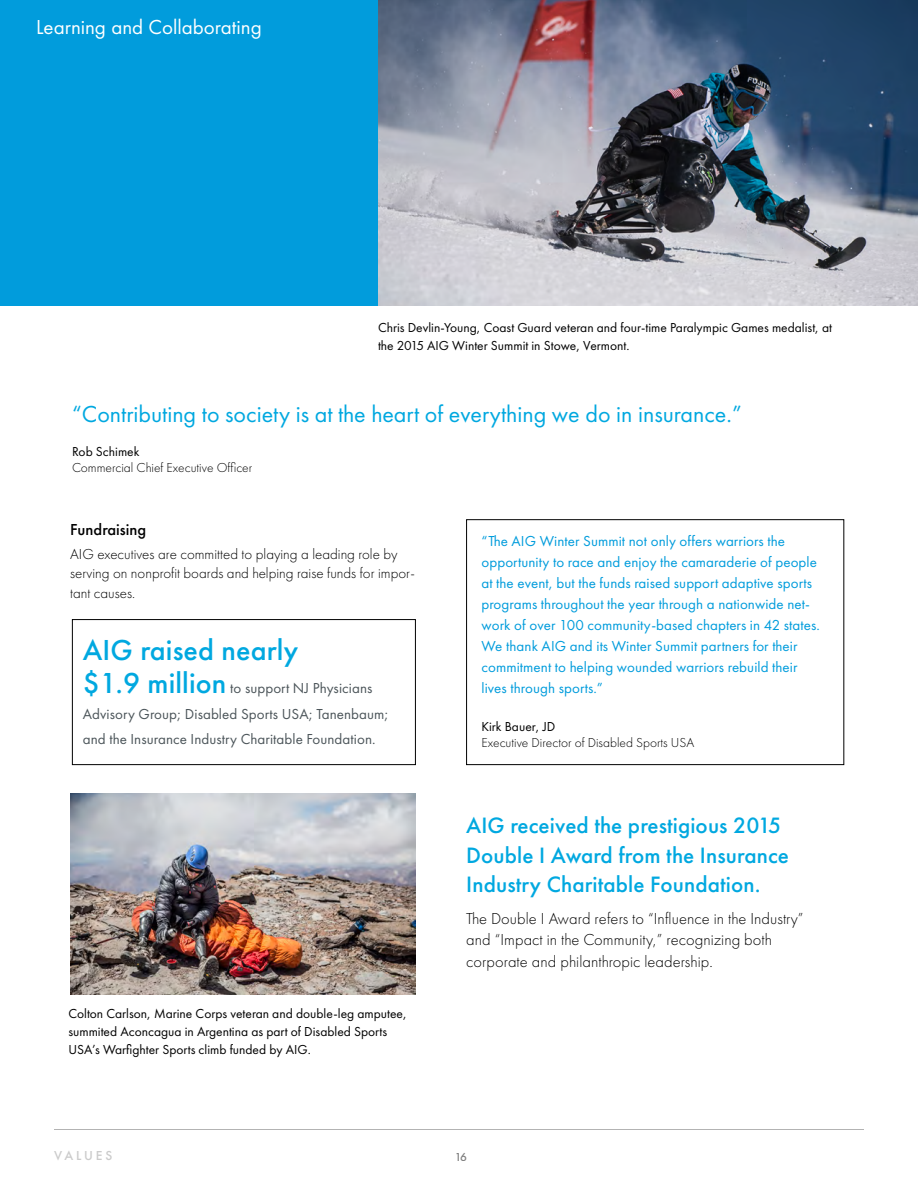
<style>
.page{position:relative;width:918px;height:1188px;background:#fff}
.page>*{position:absolute;margin:0;border:0;box-sizing:border-box;transform-origin:0 0}
.t1{font:500 30px "Futura PT";letter-spacing:.005em;color:#00a8e0}
.t2{font:24px "Futura PT";color:#00a8e0}
.t3{font:500 23.1px/29.7px "Futura PT";letter-spacing:.005em;color:#00a8e0}
.t4{font:21px "Futura PT";color:#fff}
.t5{font:300 16.5px/21.5px "Futura PT";letter-spacing:.005em;color:#000}
.t6{font:500 16.5px "Futura PT";color:#000}
.t7{font:15px/21px "Futura PT";letter-spacing:.005em;color:#019cdc}
.t8{font:15px "Futura PT";letter-spacing:.005em;color:#4c555a}
.t9{font:300 15px "Futura PT";color:#000}
.t10{font:13.5px/18px "Futura PT";color:#000}
.t11{font:300 13.5px "Futura PT";color:#000}
.t12{font:500 13.5px "Futura PT";letter-spacing:.21em;color:#cbcbcb}
.t13{font:500 12px "Futura PT";color:#000}
.s1{font-weight:500;font-size:30px;color:#00a8e0}
</style>
<div class="page">
<hr style="left:54px;top:1129px;width:810px;height:1px;background:#b3b3b3">
<svg style="left:72px;top:519px;width:773px;height:246px"></svg>
<div style="left:0;top:0;width:918px;height:306px;background:#019cdc"></div>
<img style="left:378px;top:0;width:540px;height:306px">
<img style="left:70px;top:794px;width:346px;height:200px">
<h2 class="t4" style="left:36px;top:15px;width:227px">Learning and Collaborating</h2>
<p class="t10" style="left:378px;top:318px;width:456px">Chris Devlin-Young, Coast Guard veteran and four-time Paralympic Games medalist, at the 2015 AIG Winter Summit in Stowe, Vermont.</p>
<p class="t2" style="left:72px;top:399px;width:671px">“Contributing to society is at the heart of everything we do in insurance.”</p>
<p class="t10" style="left:72px;top:442px;width:69px">Rob Schimek</p>
<p class="t11" style="left:72px;top:460px;width:182px">Commercial Chief Executive Offcer</p>
<h3 class="t6" style="left:70px;top:519px;width:78px">Fundraising</h3>
<p class="t9" style="left:70px;top:545px;width:329px">AIG executives are committed to playing a leading role by</p>
<p class="t9" style="left:70px;top:565px;width:346px">serving on nonprofit boards and helping raise funds for impor-</p>
<p class="t9" style="left:70px;top:584px;width:66px">tant causes.</p>
<p class="t7" style="left:482px;top:530px;width:305px">“The AIG Winter Summit not only offers warriors the</p>
<p class="t7" style="left:482px;top:551px;width:337px">opportunity to race and enjoy the camaraderie of people</p>
<p class="t7" style="left:482px;top:572px;width:332px">at the event, but the funds raised support adaptive sports</p>
<p class="t7" style="left:482px;top:593px;width:340px">programs throughout the year through a nationwide net&shy;work of over 100 community-based chapters in 42 states.</p>
<p class="t1" style="left:83px;top:632px;width:217px">AIG raised nearly</p>
<p class="t7" style="left:482px;top:635px;width:318px">We thank AIG and its Winter Summit partners for their</p>
<p class="t7" style="left:482px;top:656px;width:317px">commitment to helping wounded warriors rebuild their</p>
<p class="t8" style="left:83px;top:679px;width:291px"><span class="s1">$1.9 million</span> to support NJ Physicians</p>
<p class="t7" style="left:481px;top:677px;width:123px">lives through sports.”</p>
<p class="t8" style="left:83px;top:705px;width:307px">Advisory Group; Disabled Sports USA; Tanenbaum;</p>
<p class="t10" style="left:482px;top:717px;width:75px">Kirk Bauer, JD</p>
<p class="t8" style="left:83px;top:730px;width:294px">and the Insurance Industry Charitable Foundation.</p>
<p class="t11" style="left:482px;top:735px;width:214px">Executive Director of Disabled Sports USA</p>
<p class="t10" style="left:68px;top:1005px;width:340px">Colton Carlson, Marine Corps veteran and double-leg amputee, summited Aconcagua in Argentina as part of Disabled Sports<br>USA’s Warfghter Sports climb funded by AIG.</p>
<p class="t12" style="left:54px;top:1147px;width:60px">VALUES</p>
<p class="t3" style="left:466px;top:810px;width:324px">AIG received the prestigious 2015<br>Double I Award from the Insurance<br>Industry Charitable Foundation.</p>
<p class="t5" style="left:466px;top:908px;width:339px">The Double I Award refers to “Influence in the Industry” and “Impact in the Community,” recognizing both corporate and philanthropic leadership.</p>
<p class="t13" style="left:454px;top:1150px;width:14px">16</p>
</div>
